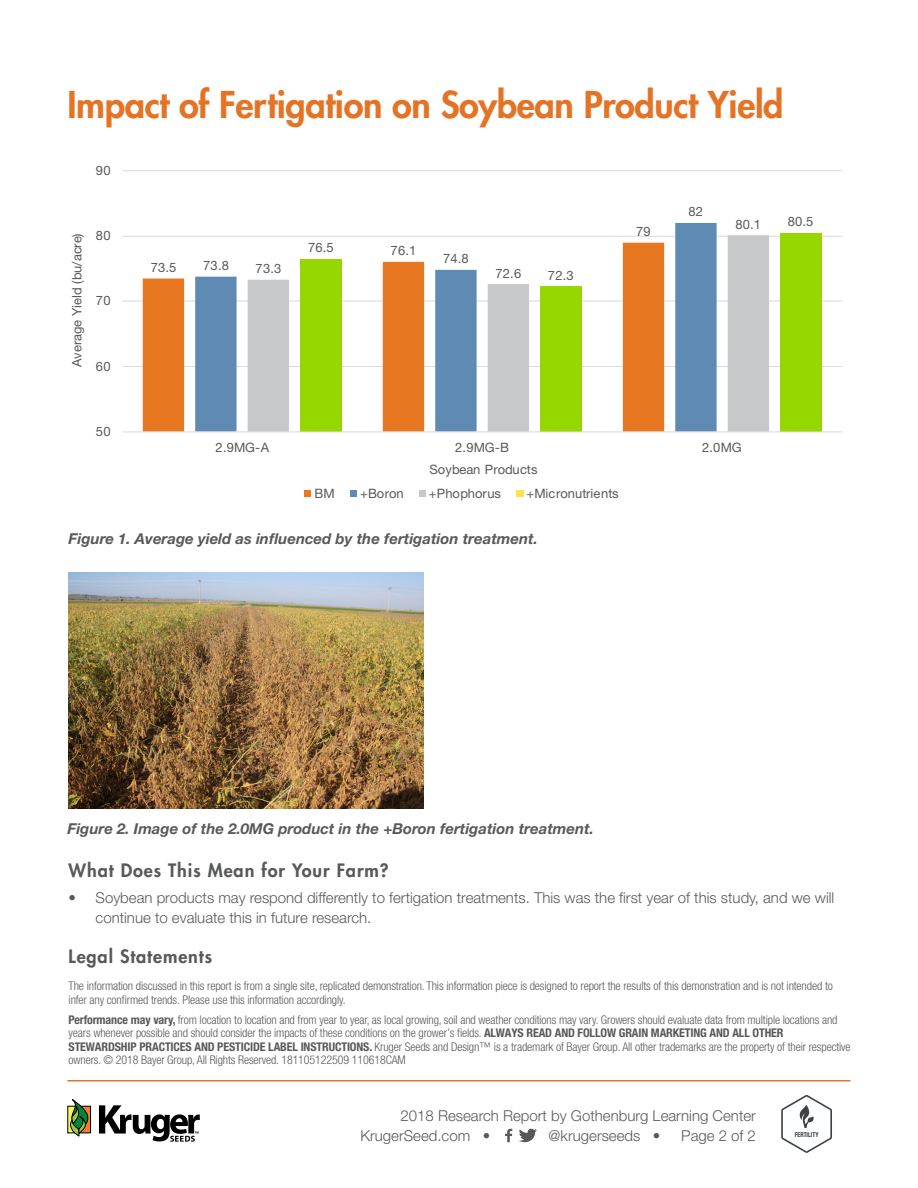
<style>
.page{position:relative;width:918px;height:1188px;background:#fff}
.page>*{position:absolute;margin:0;border:0;box-sizing:border-box;transform-origin:0 0}
.t1{font:800 36px "Futura";letter-spacing:-.01em;color:#e57326}
.t2{font:800 18px "Futura";letter-spacing:.05em;color:#58595b}
.t3{font:300 15px/19.5px "Helvetica Neue";color:#58595b}
.t4{font:italic 700 15px "Helvetica Neue";color:#58595b}
.t5{font:12.9px "Helvetica Neue";letter-spacing:.015em;color:#595959}
.t6{font:12.9px "Helvetica Neue";letter-spacing:-.015em;color:#595959}
.t7{font:12.9px "Helvetica Neue";letter-spacing:-.005em;color:#595959}
.t8{font:300 condensed 12px/13.4px "Helvetica Neue LT Std";letter-spacing:-.01em;color:#58595b}
.t9{font:700 condensed 6.75px "Helvetica Neue LT Std";color:#414042;scale:.91 1}
.s1{font-weight:700}
</style>
<div class="page">
<svg style="left:99px;top:1105px;width:101px;height:37px"></svg>
<div style="left:68px;top:1106px;width:23px;height:27px;border:1px solid #000"></div>
<svg style="left:70px;top:1099px;width:20px;height:38px"></svg>
<hr style="left:68px;top:1080px;width:782px;height:2px;background:#e57326">
<svg style="left:505px;top:1129px;width:7px;height:13px"></svg>
<svg style="left:519px;top:1128px;width:18px;height:15px"></svg>
<img style="left:69px;top:572px;width:354px;height:236px">
<hr style="left:123px;top:366px;width:719px;height:1px;background:#d9d9d9">
<hr style="left:123px;top:301px;width:719px;height:1px;background:#d9d9d9">
<hr style="left:123px;top:236px;width:719px;height:1px;background:#d9d9d9">
<hr style="left:123px;top:170px;width:719px;height:1px;background:#d9d9d9">
<svg style="left:143px;top:278px;width:52px;height:154px;fill:#e87722"></svg>
<svg style="left:195px;top:223px;width:522px;height:209px"></svg>
<svg style="left:248px;top:235px;width:521px;height:197px"></svg>
<div style="left:300px;top:259px;width:41px;height:173px;background:#97d700"></div>
<div style="left:540px;top:287px;width:41px;height:145px;background:#97d700"></div>
<div style="left:780px;top:233px;width:42px;height:199px;background:#97d700"></div>
<hr style="left:123px;top:432px;width:719px;height:1px;background:#d9d9d9">
<div style="left:304px;top:490px;width:7px;height:7px;background:#e87722"></div>
<div style="left:350px;top:490px;width:7px;height:7px;background:#5e8ab4"></div>
<div style="left:419px;top:490px;width:7px;height:7px;background:#c7c8ca"></div>
<div style="left:516px;top:490px;width:7px;height:7px;background:#f9e547"></div>
<svg style="left:781px;top:1095px;width:51px;height:58px"></svg>
<h1 class="t1" style="left:68px;top:81px;width:718px">Impact of Fertigation on Soybean Product Yield</h1>
<p class="t5" style="left:96px;top:163px;width:16px">90</p>
<p class="t6" style="left:69px;top:367px;width:136px;rotate:-90deg">Average Yield (bu/acre)</p>
<p class="t5" style="left:96px;top:228px;width:16px">80</p>
<p class="t5" style="left:96px;top:293px;width:16px">70</p>
<p class="t5" style="left:96px;top:358px;width:16px">60</p>
<p class="t5" style="left:96px;top:424px;width:16px">50</p>
<p class="t5" style="left:151px;top:260px;width:27px">73.5</p>
<p class="t5" style="left:203px;top:258px;width:27px">73.8</p>
<p class="t5" style="left:308px;top:240px;width:27px">76.5</p>
<p class="t5" style="left:391px;top:243px;width:27px">76.1</p>
<p class="t5" style="left:443px;top:251px;width:27px">74.8</p>
<p class="t5" style="left:256px;top:261px;width:27px">73.3</p>
<p class="t5" style="left:496px;top:265px;width:27px">72.6</p>
<p class="t5" style="left:548px;top:267px;width:27px">72.3</p>
<p class="t5" style="left:636px;top:224px;width:16px">79</p>
<p class="t5" style="left:688px;top:204px;width:16px">82</p>
<p class="t5" style="left:735px;top:216px;width:27px">80.1</p>
<p class="t5" style="left:216px;top:440px;width:55px">2.9MG-A</p>
<p class="t5" style="left:455px;top:440px;width:55px">2.9MG-B</p>
<p class="t5" style="left:702px;top:440px;width:41px">2.0MG</p>
<p class="t7" style="left:429px;top:462px;width:110px">Soybean Products</p>
<p class="t5" style="left:314px;top:485px;width:22px">BM</p>
<p class="t5" style="left:360px;top:485px;width:45px">+Boron</p>
<p class="t5" style="left:429px;top:485px;width:73px">+Phophorus</p>
<p class="t5" style="left:526px;top:485px;width:94px">+Micronutrients</p>
<p class="t4" style="left:69px;top:529px;width:471px">Figure 1. Average yield as influenced by the fertigation treatment.</p>
<p class="t5" style="left:788px;top:214px;width:27px">80.5</p>
<p class="t4" style="left:68px;top:819px;width:528px">Figure 2. Image of the 2.0MG product in the +Boron fertigation treatment.</p>
<h2 class="t2" style="left:69px;top:859px;width:322px">What Does This Mean for Your Farm?</h2>
<p class="t3" style="left:96px;top:888px;width:740px;text-indent:-27px">• Soybean products may respond differently to fertigation treatments. This was the first year of this study, and we will continue to evaluate this in future research.</p>
<h2 class="t2" style="left:69px;top:944px;width:145px">Legal Statements</h2>
<p class="t8" style="left:69px;top:979px;width:766px">The information discussed in this report is from a single site, replicated demonstration. This information piece is designed to report the results of this demonstration and is not intended to infer any confirmed trends. Please use this information accordingly.</p>
<p class="t8" style="left:69px;top:1013px;width:784px"><span class="s1">Performance may vary,</span> from location to location and from year to year, as local growing, soil and weather conditions may vary. Growers should evaluate data from multiple locations and years whenever possible and should consider the impacts of these conditions on the grower’s fields. <span class="s1">ALWAYS READ AND FOLLOW GRAIN MARKETING AND ALL OTHER STEWARDSHIP PRACTICES AND PESTICIDE LABEL INSTRUCTIONS.</span> Kruger Seeds and Design™ is a trademark of Bayer Group. All other trademarks are the property of their respective owners. © 2018 Bayer Group, All Rights Reserved. 181105122509 110618CAM</p>
<p class="t3" style="left:401px;top:1105px;width:357px">2018 Research Report by Gothenburg Learning Center</p>
<p class="t3" style="left:360px;top:1125px;width:131px">KrugerSeed.com •</p>
<p class="t3" style="left:549px;top:1125px;width:113px">@krugerseeds •</p>
<p class="t3" style="left:681px;top:1125px;width:76px">Page 2 of 2</p>
<p class="t9" style="left:795px;top:1130px;width:28px">FERTILITY</p>
</div>
